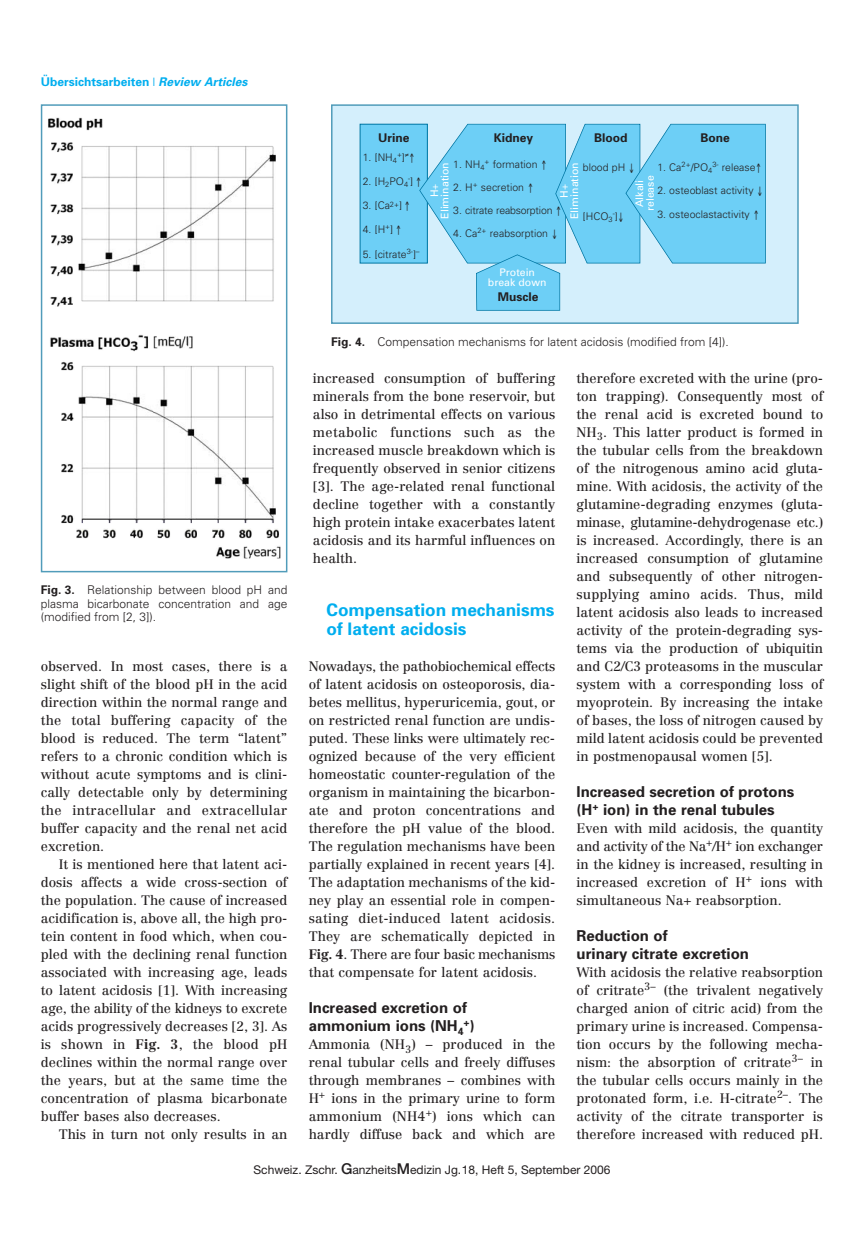
<style>
.page{position:relative;width:864px;height:1234px;background:#fff}
.page>*{position:absolute;margin:0;border:0;box-sizing:border-box;transform-origin:0 0}
.t1{font:700 17.25px/18.8px "Univers";color:#00aeef}
.t2{font:700 15px/18px "Univers";color:#231f20}
.t3{font:13.5px/18px "Centennial";color:#231f20;text-align:justify}
.t4{font:300 12px/13.5px "Univers";color:#231f20;text-align:justify}
.t5{font:12px "Helvetica Neue";color:#231f20}
.t6{font:700 12px "Univers";color:#00aeef}
.t7{font:700 12px "Univers";color:#231f20}
.t8{font:300 10.5px "Univers";color:#231f20}
.t9{font:10.5px/10.5px "Univers";color:#fff;text-align:center}
.t10{font:700 10.5px "Univers";color:#231f20}
.t11{font:300 7.5px "Univers";color:#231f20}
.s1{font-style:italic}
.s2{font-size:10.5px}
.s3{font-weight:700}
.s4{font-weight:500;font-size:15px}
.s5{font-size:15px}
</style>
<div class="page">
<img style="left:48px;top:117px;width:231px;height:439px">
<div style="left:41px;top:104px;width:246px;height:468px;border:2px solid #519cba"></div>
<div style="left:332px;top:105px;width:466px;height:218px;background:#d4effc"></div>
<div style="left:331px;top:104px;width:468px;height:220px;border:2px solid #519cba"></div>
<div style="left:360px;top:124px;width:67px;height:139px;background:#6dcff6"></div>
<div style="left:360px;top:124px;width:68px;height:139px;border:1px solid #0076a3"></div>
<svg style="left:419px;top:124px;width:347px;height:186px"></svg>
<p class="t6" style="left:41px;top:77px;width:211px">Übersichtsarbeiten ❘ <span class="s1">Review Articles</span></p>
<p class="t7" style="left:378px;top:133px;width:33px">Urine</p>
<p class="t7" style="left:494px;top:133px;width:41px">Kidney</p>
<p class="t7" style="left:594px;top:133px;width:35px">Blood</p>
<p class="t7" style="left:701px;top:133px;width:31px">Bone</p>
<p class="t8" style="left:453px;top:160px;width:95px">1. NH<sub>4</sub><sup>+</sup> formation ↑</p>
<p class="t8" style="left:453px;top:183px;width:82px">2. H<sup>+</sup> secretion ↑</p>
<p class="t8" style="left:453px;top:206px;width:110px">3. citrate reabsorption ↑</p>
<p class="t8" style="left:453px;top:229px;width:106px">4. Ca<sup>2+</sup> reabsorption ↓</p>
<p class="t8" style="left:363px;top:153px;width:36px">1. [NH<sub>4</sub></p>
<p class="t11" style="left:397px;top:151px;width:20px">+<span class="s2">]</span>≠↑</p>
<p class="t8" style="left:363px;top:177px;width:47px">2. [H<sub>2</sub>PO<sub>4</sub></p>
<p class="t11" style="left:408px;top:175px;width:15px">-<span class="s2">]</span>↑</p>
<p class="t8" style="left:363px;top:201px;width:49px">3. [Ca<sup>2+</sup>] ↑</p>
<p class="t8" style="left:363px;top:226px;width:40px">4. [H<sup>+</sup>] ↑</p>
<p class="t8" style="left:363px;top:250px;width:58px">5. [citrate<sup>3-</sup>]<sup>–</sup></p>
<p class="t8" style="left:657px;top:163px;width:106px">1. Ca<sup>2+</sup>/PO<sub>4</sub><sup>3-</sup> release↑</p>
<p class="t8" style="left:657px;top:186px;width:107px">2. osteoblast activity ↓</p>
<p class="t8" style="left:657px;top:210px;width:103px">3. osteoclastactivity ↑</p>
<p class="t9" style="left:430px;top:219px;width:58px;rotate:-90deg">H+<br>Elimination</p>
<p class="t9" style="left:560px;top:219px;width:58px;rotate:-90deg">H+<br>Elimination</p>
<p class="t8" style="left:583px;top:164px;width:53px">blood pH ↓</p>
<p class="t8" style="left:583px;top:212px;width:31px">[HCO<sub>3</sub></p>
<p class="t11" style="left:613px;top:210px;width:13px">-<span class="s2">]</span>↓</p>
<p class="t9" style="left:635px;top:211px;width:37px;rotate:-90deg">Alkali release</p>
<p class="t9" style="left:488px;top:267px;width:60px">Protein break down</p>
<p class="t7" style="left:498px;top:292px;width:42px">Muscle</p>
<p class="t4" style="left:331px;top:336px;width:399px"><span class="s3">Fig. 4.</span> Compensation mechanisms for latent acidosis (modified from [4]).</p>
<p class="t3" style="left:313px;top:370px;width:244px">increased consumption of buffering minerals from the bone reservoir, but also in detrimental effects on various metabolic functions such as the increased muscle breakdown which is frequently observed in senior citizens [3]. The age-related renal functional decline together with a constantly high protein intake exacerbates latent acidosis and its harmful influences on health.</p>
<p class="t1" style="left:327px;top:601px;width:230px">Compensation mechanisms of latent acidosis</p>
<p class="t3" style="left:309px;top:658px;width:248px">Nowadays, the pathobiochemical effects of latent acidosis on osteoporosis, dia&shy;betes mellitus, hyperuricemia, gout, or on restricted renal function are undis&shy;puted. These links were ultimately rec&shy;ognized because of the very efficient homeostatic counter-regulation of the organism in maintaining the bicarbon&shy;ate and proton concentrations and therefore the pH value of the blood.<br>The regulation mechanisms have been partially explained in recent years [4].<br>The adaptation mechanisms of the kid&shy;ney play an essential role in compen&shy;sating diet-induced latent acidosis.<br>They are schematically depicted in <span class="s3">Fig. 4</span>. There are four basic mechanisms that compensate for latent acidosis.</p>
<p class="t2" style="left:309px;top:1000px;width:160px">Increased excretion of ammonium ions (NH<sub>4</sub></p>
<p class="t3" style="left:577px;top:370px;width:248px">therefore excreted with the urine (pro&shy;ton trapping). Consequently most of the renal acid is excreted bound to NH<sub>3</sub>. This latter product is formed in the tubular cells from the breakdown of the nitrogenous amino acid gluta&shy;mine. With acidosis, the activity of the glutamine-degrading enzymes (gluta&shy;minase, glutamine-dehydrogenase etc.) is increased. Accordingly, there is an increased consumption of glutamine and subsequently of other nitrogen&shy;supplying amino acids. Thus, mild latent acidosis also leads to increased activity of the protein-degrading sys&shy;tems via the production of ubiquitin and C2/C3 proteasoms in the muscular system with a corresponding loss of myoprotein. By increasing the intake of bases, the loss of nitrogen caused by mild latent acidosis could be prevented in postmenopausal women [5].</p>
<p class="t2" style="left:577px;top:784px;width:219px">Increased secretion of protons (H<sup>+</sup> ion) in the renal tubules</p>
<p class="t3" style="left:577px;top:820px;width:248px">Even with mild acidosis, the quantity and activity of the Na<sup>+</sup>/H<sup>+</sup> ion exchanger in the kidney is increased, resulting in increased excretion of H<sup>+</sup> ions with simultaneous Na+ reabsorption.</p>
<p class="t2" style="left:577px;top:928px;width:174px">Reduction of<br>urinary citrate excretion</p>
<p class="t3" style="left:577px;top:964px;width:248px">With acidosis the relative reabsorption of critrate<sup>3–</sup> (the trivalent negatively charged anion of citric acid) from the primary urine is increased. Compensa&shy;tion occurs by the following mecha&shy;nism: the absorption of critrate<sup>3–</sup> in the tubular cells occurs mainly in the protonated form, i.e. H-citrate<sup>2–</sup>. The activity of the citrate transporter is therefore increased with reduced pH.</p>
<p class="t5" style="left:254px;top:1165px;width:358px">Schweiz. Zschr. <span class="s4">G</span>anzheits<span class="s4">M</span>edizin Jg.18, Heft 5, September 2006</p>
<p class="t4" style="left:41px;top:584px;width:248px"><span class="s3">Fig. 3.</span> Relationship between blood pH and plasma bicarbonate concentration and age (modified from [2, 3]).</p>
<p class="t3" style="left:41px;top:658px;width:248px">observed. In most cases, there is a slight shift of the blood pH in the acid direction within the normal range and the total buffering capacity of the blood is reduced. The term “latent” refers to a chronic condition which is without acute symptoms and is clini&shy;cally detectable only by determining the intracellular and extracellular buffer capacity and the renal net acid excretion.</p>
<p class="t3" style="left:41px;top:856px;width:248px;text-indent:18px">It is mentioned here that latent aci&shy;dosis affects a wide cross-section of the population. The cause of increased acidification is, above all, the high pro&shy;tein content in food which, when cou&shy;pled with the declining renal function associated with increasing age, leads to latent acidosis [1]. With increasing age, the ability of the kidneys to excrete acids progressively decreases [2, 3]. As is shown in <span class="s3">Fig. 3</span>, the blood pH declines within the normal range over the years, but at the same time the concentration of plasma bicarbonate buffer bases also decreases.</p>
<p class="t3" style="left:59px;top:1126px;width:230px">This in turn not only results in an</p>
<p class="t10" style="left:464px;top:1018px;width:13px">+<span class="s5">)</span></p>
<p class="t3" style="left:309px;top:1036px;width:248px">Ammonia (NH<sub>3</sub>) – produced in the renal tubular cells and freely diffuses through membranes – combines with H<sup>+</sup> ions in the primary urine to form ammonium (NH4<sup>+</sup>) ions which can hardly diffuse back and which are</p>
</div>
